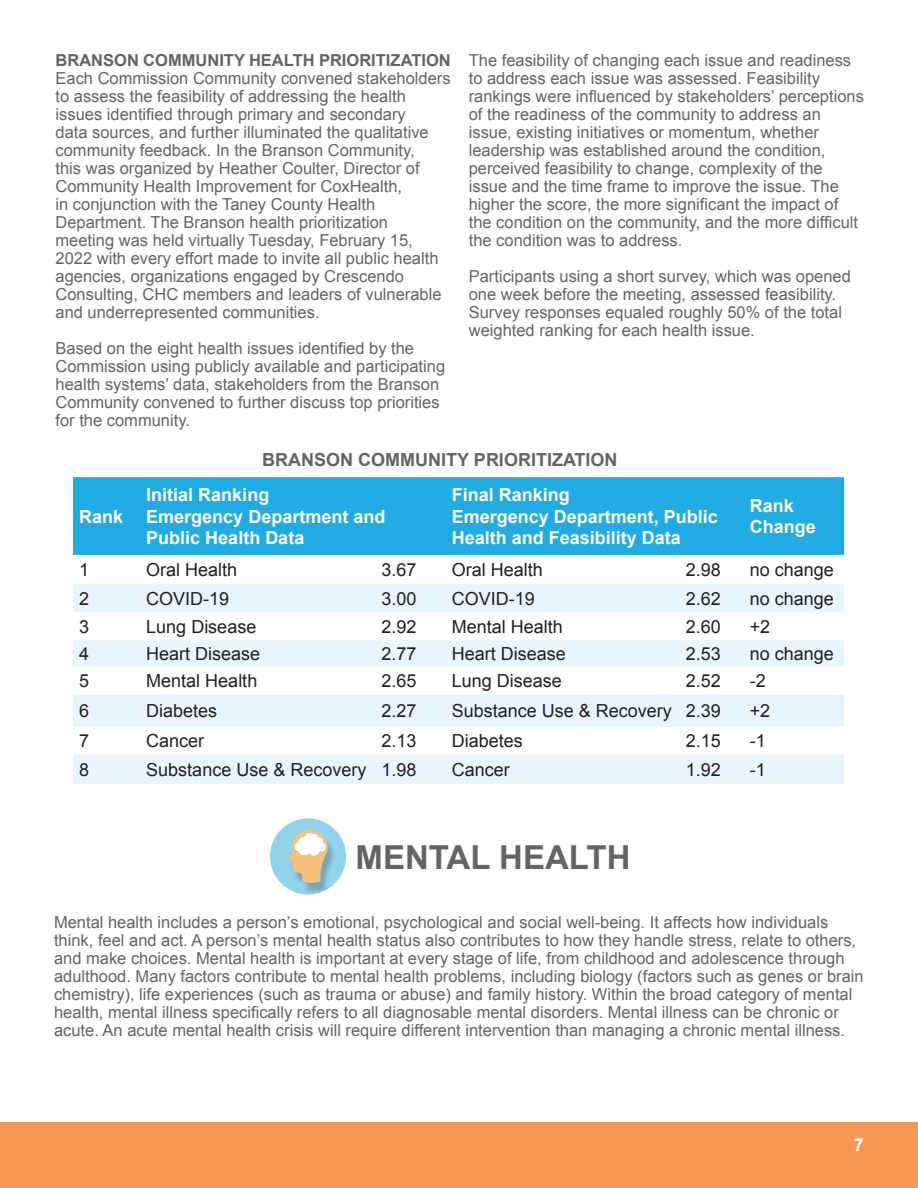
<style>
.page{position:relative;width:918px;height:1188px;background:#fff}
.page>*{position:absolute;margin:0;border:0;box-sizing:border-box;transform-origin:0 0}
.t1{font:700 33px "Arial";color:#636466}
.t2{font:18px "Arial";color:#231f20}
.t3{font:700 18px/21.6px "Arial";color:#fff}
.t4{font:700 18px "Arial";color:#636466}
.t5{font:16.5px/18px "Arial";color:#636466}
.t6{font:700 16.5px "Arial";color:#636466}
</style>
<div class="page">
<div style="left:0;top:1122px;width:918px;height:66px;background:#f79752"></div>
<div style="left:73px;top:477px;width:771px;height:78px;background:#20ace3"></div>
<svg style="left:73px;top:584px;width:771px;height:200px;fill:#e8f6fb"></svg>
<div style="left:270px;top:818px;width:76px;height:77px;background:#91d3eb;border-radius:50%"></div>
<div style="left:288px;top:833px;width:48px;height:62px;background:#231f20;opacity:.25"></div>
<svg style="left:288px;top:830px;width:40px;height:53px"></svg>
<p class="t6" style="left:56px;top:49px;width:397px">BRANSON COMMUNITY HEALTH PRIORITIZATION</p>
<p class="t5" style="left:56px;top:69px;width:397px">Each Commission Community convened stakeholders to assess the feasibility of addressing the health issues identified through primary and secondary<br>data sources, and further illuminated the qualitative community feedback. In the Branson Community,<br>this was organized by Heather Coulter, Director of Community Health Improvement for CoxHealth,<br>in conjunction with the Taney County Health Department. The Branson health prioritization meeting was held virtually Tuesday, February 15, 2022 with every effort made to invite all public health agencies, organizations engaged by Crescendo Consulting, CHC members and leaders of vulnerable and underrepresented communities.</p>
<p class="t5" style="left:56px;top:339px;width:391px">Based on the eight health issues identified by the Commission using publicly available and participating health systems’ data, stakeholders from the Branson Community convened to further discuss top priorities for the community.</p>
<p class="t5" style="left:469px;top:51px;width:397px">The feasibility of changing each issue and readiness to address each issue was assessed. Feasibility rankings were influenced by stakeholders’ perceptions of the readiness of the community to address an issue, existing initiatives or momentum, whether leadership was established around the condition, perceived feasibility to change, complexity of the issue and the time frame to improve the issue. The higher the score, the more significant the impact of the condition on the community, and the more difficult the condition was to address.</p>
<p class="t5" style="left:469px;top:267px;width:384px">Participants using a short survey, which was opened one week before the meeting, assessed feasibility.<br>Survey responses equaled roughly 50% of the total weighted ranking for each health issue.</p>
<p class="t3" style="left:79px;top:506px;width:46px">Rank</p>
<p class="t4" style="left:262px;top:448px;width:357px">BRANSON COMMUNITY PRIORITIZATION</p>
<p class="t3" style="left:146px;top:485px;width:125px">Initial Ranking</p>
<p class="t3" style="left:146px;top:506px;width:241px">Emergency Department and<br>Public Health Data</p>
<p class="t3" style="left:452px;top:485px;width:120px">Final Ranking</p>
<p class="t3" style="left:452px;top:506px;width:268px">Emergency Department, Public<br>Health and Feasibility Data</p>
<p class="t3" style="left:750px;top:495px;width:46px">Rank</p>
<p class="t3" style="left:750px;top:517px;width:68px">Change</p>
<p class="t2" style="left:79px;top:558px;width:12px">1</p>
<p class="t2" style="left:146px;top:558px;width:93px">Oral Health</p>
<p class="t2" style="left:381px;top:558px;width:37px">3.67</p>
<p class="t2" style="left:452px;top:558px;width:93px">Oral Health</p>
<p class="t2" style="left:686px;top:558px;width:37px">2.98</p>
<p class="t2" style="left:750px;top:558px;width:86px">no change</p>
<p class="t2" style="left:79px;top:587px;width:12px">2</p>
<p class="t2" style="left:146px;top:587px;width:85px">COVID-19</p>
<p class="t2" style="left:381px;top:587px;width:37px">3.00</p>
<p class="t2" style="left:452px;top:587px;width:85px">COVID-19</p>
<p class="t2" style="left:686px;top:587px;width:37px">2.62</p>
<p class="t2" style="left:750px;top:587px;width:86px">no change</p>
<p class="t2" style="left:79px;top:615px;width:12px">3</p>
<p class="t2" style="left:146px;top:615px;width:112px">Lung Disease</p>
<p class="t2" style="left:381px;top:615px;width:37px">2.92</p>
<p class="t2" style="left:452px;top:615px;width:113px">Mental Health</p>
<p class="t2" style="left:686px;top:615px;width:37px">2.60</p>
<p class="t2" style="left:750px;top:615px;width:22px">+2</p>
<p class="t2" style="left:79px;top:642px;width:12px">4</p>
<p class="t2" style="left:146px;top:642px;width:116px">Heart Disease</p>
<p class="t2" style="left:381px;top:642px;width:37px">2.77</p>
<p class="t2" style="left:452px;top:642px;width:116px">Heart Disease</p>
<p class="t2" style="left:686px;top:642px;width:37px">2.53</p>
<p class="t2" style="left:750px;top:642px;width:86px">no change</p>
<p class="t2" style="left:79px;top:669px;width:12px">5</p>
<p class="t2" style="left:146px;top:669px;width:113px">Mental Health</p>
<p class="t2" style="left:381px;top:669px;width:37px">2.65</p>
<p class="t2" style="left:452px;top:669px;width:112px">Lung Disease</p>
<p class="t2" style="left:686px;top:669px;width:37px">2.52</p>
<p class="t2" style="left:750px;top:669px;width:18px">-2</p>
<p class="t2" style="left:79px;top:699px;width:12px">6</p>
<p class="t2" style="left:146px;top:699px;width:73px">Diabetes</p>
<p class="t2" style="left:381px;top:699px;width:37px">2.27</p>
<p class="t2" style="left:452px;top:699px;width:222px">Substance Use &amp; Recovery</p>
<p class="t2" style="left:686px;top:699px;width:37px">2.39</p>
<p class="t2" style="left:750px;top:699px;width:22px">+2</p>
<p class="t2" style="left:79px;top:729px;width:12px">7</p>
<p class="t2" style="left:146px;top:729px;width:60px">Cancer</p>
<p class="t2" style="left:381px;top:729px;width:37px">2.13</p>
<p class="t2" style="left:452px;top:729px;width:73px">Diabetes</p>
<p class="t2" style="left:686px;top:729px;width:37px">2.15</p>
<p class="t2" style="left:750px;top:729px;width:18px">-1</p>
<p class="t2" style="left:79px;top:758px;width:12px">8</p>
<p class="t2" style="left:146px;top:758px;width:222px">Substance Use &amp; Recovery</p>
<p class="t2" style="left:381px;top:758px;width:37px">1.98</p>
<p class="t2" style="left:452px;top:758px;width:60px">Cancer</p>
<p class="t2" style="left:686px;top:758px;width:37px">1.92</p>
<p class="t2" style="left:750px;top:758px;width:18px">-1</p>
<p class="t1" style="left:356px;top:835px;width:276px">MENTAL HEALTH</p>
<p class="t5" style="left:54px;top:913px;width:811px">Mental health includes a person’s emotional, psychological and social well-being. It affects how individuals think, feel and act. A person’s mental health status also contributes to how they handle stress, relate to others, and make choices. Mental health is important at every stage of life, from childhood and adolescence through adulthood. Many factors contribute to mental health problems, including biology (factors such as genes or brain chemistry), life experiences (such as trauma or abuse) and family history. Within the broad category of mental health, mental illness specifically refers to all diagnosable mental disorders. Mental illness can be chronic or acute. An acute mental health crisis will require different intervention than managing a chronic mental illness.</p>
<p class="t3" style="left:854px;top:1134px;width:12px">7</p>
</div>
